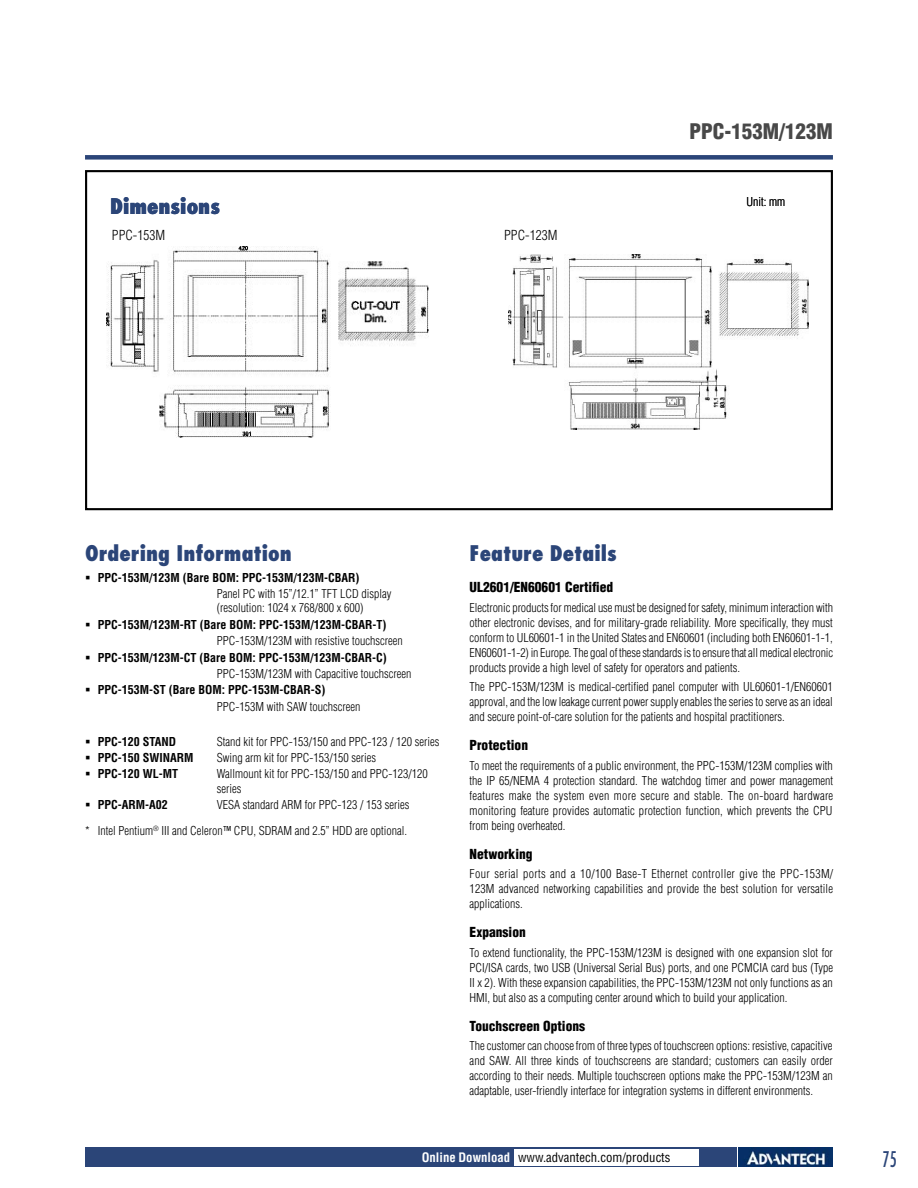
<style>
.page{position:relative;width:918px;height:1188px;background:#fff}
.page>*{position:absolute;margin:0;border:0;box-sizing:border-box;transform-origin:0 0}
.DS_Paragraph_Header{font:800 condensed 21px "Futura";color:#2b4578}
.DS_Headline-1P{font:900 condensed 21px "Helvetica";color:#484848}
.t1{font:condensed 21px "Futura";color:#2b4578;scale:.8 1}
.DS_Paragraph_Subheader{font:900 condensed 13.5px "Helvetica";color:#000}
.t2{font:300 condensed 13.5px "Helvetica";color:#000}
.DS_www{font:condensed 12.75px "Helvetica";color:#000}
.t3{font:300 condensed 12.75px "Helvetica";color:#000}
.DS_www-2{font:700 condensed 12.75px "Helvetica";color:#fff}
.DS_Body_Text{font:300 condensed 12px/15px "Helvetica";color:#000;text-align:justify}
.DS_Spec_Data{font:300 condensed 12px/14.2px "Helvetica";color:#000}
.DS_Spec_Data-2{font:700 condensed 12px "Helvetica";color:#000}
</style>
<div class="page">
<div style="left:85px;top:170px;width:748px;height:340px;border:2px solid #000"></div>
<img style="left:738px;top:1147px;width:95px;height:20px">
<div style="left:85px;top:155px;width:748px;height:5px;background:#2b4578"></div>
<div style="left:85px;top:1147px;width:651px;height:20px;background:#2b4578"></div>
<div style="left:514px;top:1149px;width:184px;height:16px;background:#fff"></div>
<img style="left:107px;top:247px;width:321px;height:190px">
<img style="left:508px;top:255px;width:300px;height:175px">
<p class="DS_Paragraph_Header" style="left:110px;top:193px;width:111px">Dimensions</p>
<p class="t2" style="left:112px;top:227px;width:55px">PPC-153M</p>
<p class="t2" style="left:504px;top:227px;width:55px">PPC-123M</p>
<p class="DS_Headline-1P" style="left:689px;top:119px;width:145px">PPC-153M/123M</p>
<p class="DS_Body_Text" style="left:747px;top:194px;width:40px">Unit: mm</p>
<p class="DS_Paragraph_Header" style="left:85px;top:540px;width:208px">Ordering Information</p>
<p class="DS_Spec_Data-2" style="left:85px;top:570px;width:276px">▪ PPC-153M/123M (Bare BOM: PPC-153M/123M-CBAR)</p>
<p class="DS_Spec_Data" style="left:217px;top:587px;width:176px">Panel PC with 15”/12.1” TFT LCD display (resolution: 1024 x 768/800 x 600)</p>
<p class="DS_Spec_Data-2" style="left:85px;top:617px;width:303px">▪ PPC-153M/123M-RT (Bare BOM: PPC-153M/123M-CBAR-T)</p>
<p class="DS_Spec_Data" style="left:217px;top:634px;width:187px">PPC-153M/123M with resistive touchscreen</p>
<p class="DS_Spec_Data-2" style="left:85px;top:650px;width:303px">▪ PPC-153M/123M-CT (Bare BOM: PPC-153M/123M-CBAR-C)</p>
<p class="DS_Spec_Data" style="left:217px;top:666px;width:196px">PPC-153M/123M with Capacitive touchscreen</p>
<p class="DS_Spec_Data-2" style="left:85px;top:683px;width:242px">▪ PPC-153M-ST (Bare BOM: PPC-153M-CBAR-S)</p>
<p class="DS_Spec_Data" style="left:217px;top:699px;width:145px">PPC-153M with SAW touchscreen</p>
<p class="DS_Spec_Data-2" style="left:85px;top:734px;width:93px">▪ PPC-120 STAND</p>
<p class="DS_Spec_Data" style="left:217px;top:734px;width:224px">Stand kit for PPC-153/150 and PPC-123 / 120 series</p>
<p class="DS_Spec_Data-2" style="left:85px;top:750px;width:110px">▪ PPC-150 SWINARM</p>
<p class="DS_Spec_Data" style="left:217px;top:750px;width:161px">Swing arm kit for PPC-153/150 series</p>
<p class="DS_Spec_Data-2" style="left:85px;top:767px;width:95px">▪ PPC-120 WL-MT</p>
<p class="DS_Spec_Data" style="left:217px;top:767px;width:213px">Wallmount kit for PPC-153/150 and PPC-123/120 series</p>
<p class="DS_Spec_Data-2" style="left:85px;top:797px;width:84px">▪ PPC-ARM-A02</p>
<p class="DS_Spec_Data" style="left:217px;top:797px;width:194px">VESA standard ARM for PPC-123 / 153 series</p>
<p class="DS_Body_Text" style="left:85px;top:823px;width:324px">* Intel Pentium<sup>®</sup> III and Celeron™ CPU, SDRAM and 2.5” HDD are optional.</p>
<p class="DS_Paragraph_Header" style="left:470px;top:540px;width:149px">Feature Details</p>
<p class="DS_Paragraph_Subheader" style="left:470px;top:579px;width:145px">UL2601/EN60601 Certified</p>
<p class="DS_Body_Text" style="left:470px;top:600px;width:365px">Electronic products for medical use must be designed for safety, minimum interaction with other electronic devises, and for military-grade reliability. More specifically, they must conform to UL60601-1 in the United States and EN60601 (including both EN60601-1-1, EN60601-1-2) in Europe. The goal of these standards is to ensure that all medical electronic products provide a high level of safety for operators and patients.</p>
<p class="DS_Body_Text" style="left:470px;top:679px;width:365px">The PPC-153M/123M is medical-certified panel computer with UL60601-1/EN60601 approval, and the low leakage current power supply enables the series to serve as an ideal and secure point-of-care solution for the patients and hospital practitioners.</p>
<p class="DS_Paragraph_Subheader" style="left:470px;top:737px;width:60px">Protection</p>
<p class="DS_Body_Text" style="left:470px;top:758px;width:365px">To meet the requirements of a public environment, the PPC-153M/123M complies with the IP 65/NEMA 4 protection standard. The watchdog timer and power management features make the system even more secure and stable. The on-board hardware monitoring feature provides automatic protection function, which prevents the CPU from being overheated.</p>
<p class="DS_Paragraph_Subheader" style="left:470px;top:845px;width:65px">Networking</p>
<p class="DS_Body_Text" style="left:470px;top:866px;width:365px">Four serial ports and a 10/100 Base-T Ethernet controller give the PPC-153M/ 123M advanced networking capabilities and provide the best solution for versatile applications.</p>
<p class="DS_Paragraph_Subheader" style="left:470px;top:924px;width:58px">Expansion</p>
<p class="DS_Body_Text" style="left:470px;top:945px;width:365px">To extend functionality, the PPC-153M/123M is designed with one expansion slot for PCI/ISA cards, two USB (Universal Serial Bus) ports, and one PCMCIA card bus (Type II x 2). With these expansion capabilities, the PPC-153M/123M not only functions as an HMI, but also as a computing center around which to build your application.</p>
<p class="DS_Paragraph_Subheader" style="left:470px;top:1018px;width:117px">Touchscreen Options</p>
<p class="DS_Body_Text" style="left:470px;top:1038px;width:365px">The customer can choose from of three types of touchscreen options: resistive, capacitive and SAW. All three kinds of touchscreens are standard; customers can easily order according to their needs. Multiple touchscreen options make the PPC-153M/123M an adaptable, user-friendly interface for integration systems in different environments.</p>
<p class="t3" style="left:532px;top:1150px;width:120px">w.advantech.com/products</p>
<h1 class="t1" style="left:883px;top:1146px;width:19px">75</h1>
<p class="DS_www-2" style="left:422px;top:1150px;width:90px">Online Download</p>
<p class="DS_www" style="left:518px;top:1150px;width:154px">www.advantech.com/products</p>
</div>
